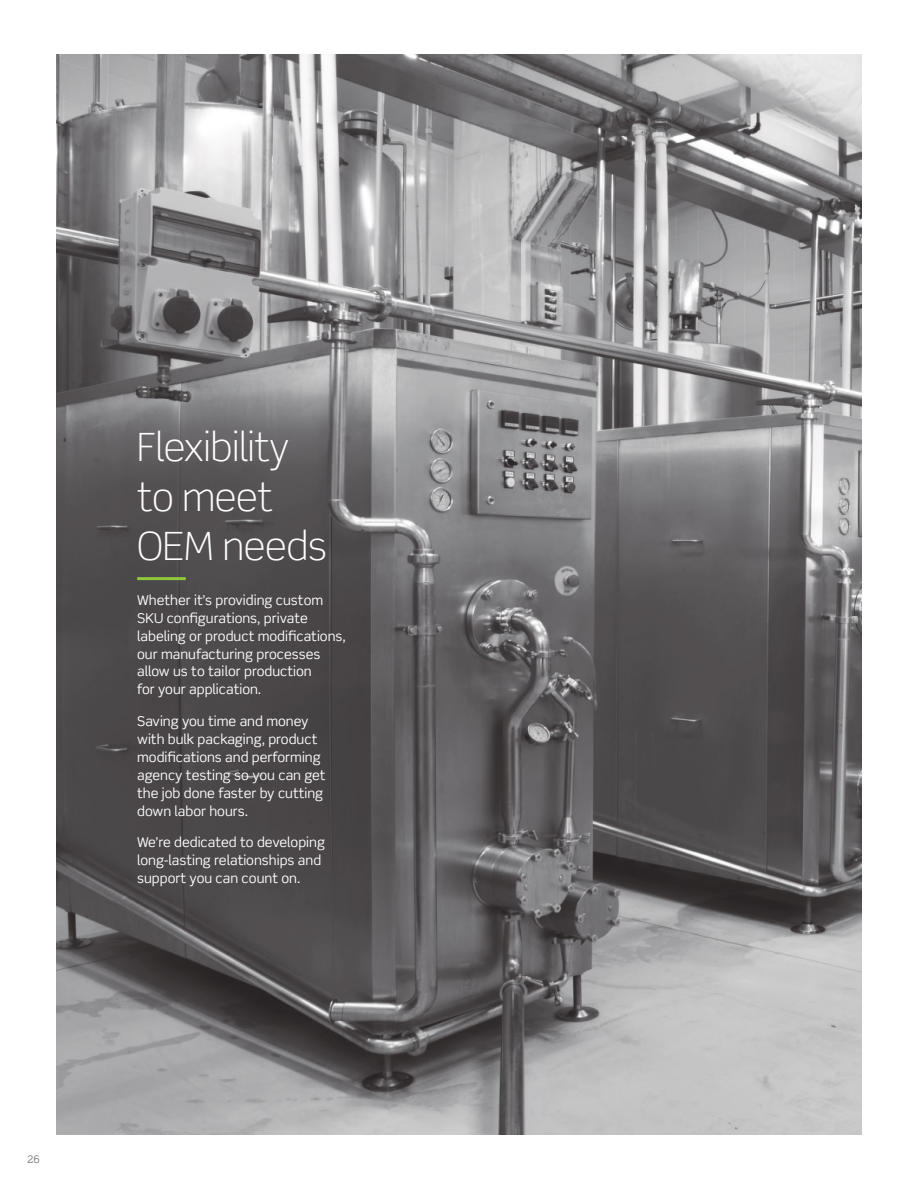
<style>
.page{position:relative;width:918px;height:1188px;background:#fff}
.page>*{position:absolute;margin:0;border:0;box-sizing:border-box;transform-origin:0 0}
.t1{font:300 39px/49.5px "Scene Std";letter-spacing:-.01em;color:#fff}
.t2{font:13.5px/18px "Scene Std";color:#fff}
.t3{font:10.5px "Scene Std";color:#7d7c7e}
</style>
<div class="page">
<img style="left:56px;top:54px;width:806px;height:1080px">
<hr style="left:137px;top:577px;width:49px;height:3px;background:#90c73d">
<h1 class="t1" style="left:137px;top:423px;width:191px">Flexibility to meet<br>OEM needs</h1>
<p class="t2" style="left:137px;top:591px;width:210px">Whether it’s providing custom<br>SKU configurations, private labeling or product modifications, our manufacturing processes allow us to tailor production<br>for your application.</p>
<p class="t2" style="left:137px;top:712px;width:190px">Saving you time and money with bulk packaging, product modifications and performing agency testing so you can get the job done faster by cutting down labor hours.</p>
<p class="t2" style="left:137px;top:833px;width:189px">We’re dedicated to developing long-lasting relationships and support you can count on.</p>
<p class="t3" style="left:27px;top:1152px;width:14px">26</p>
</div>
